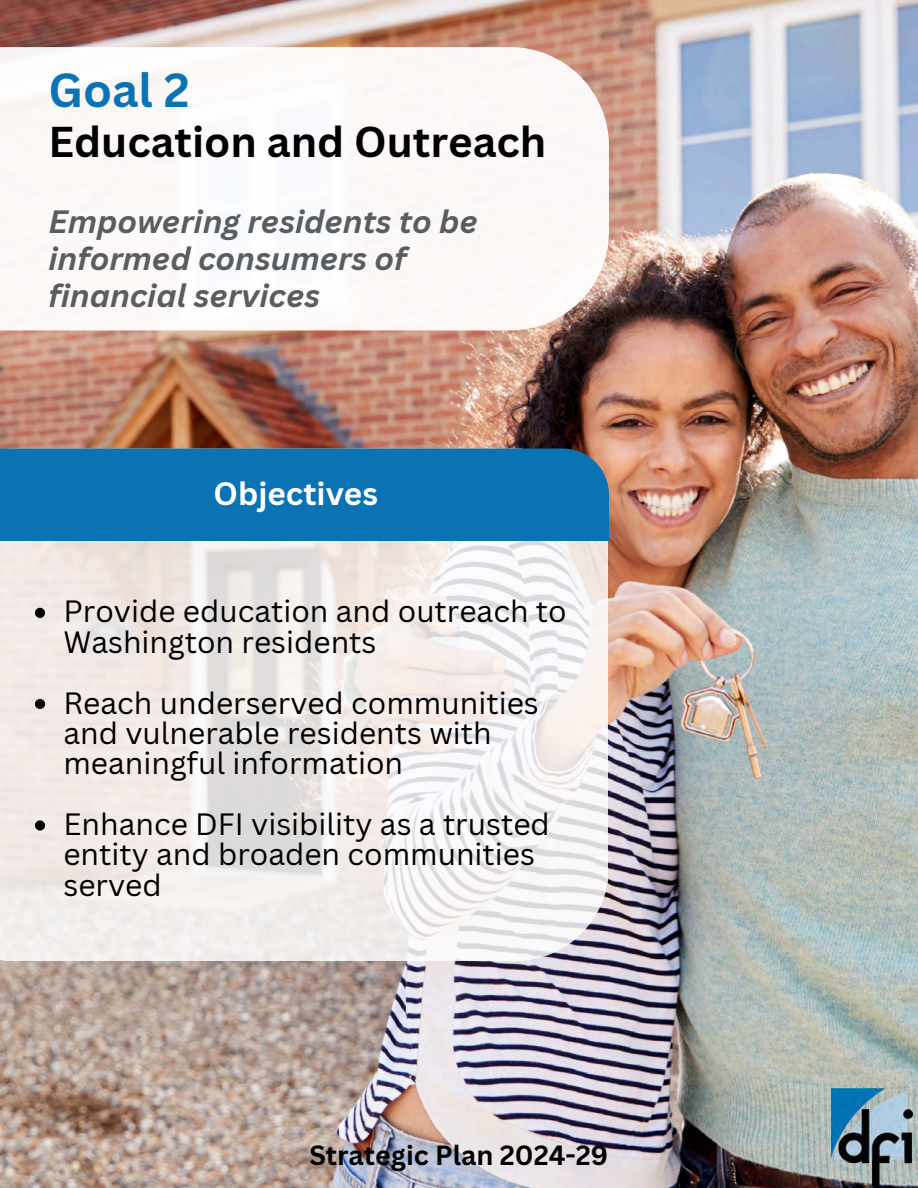
<style>
.page{position:relative;width:918px;height:1188px;background:#fff}
.page>*{position:absolute;margin:0;border:0;box-sizing:border-box;transform-origin:0 0}
.t1{font:700 46.5px "Canva Sans";color:#0a73b3}
.t2{font:700 42px "Canva Sans";color:#000}
.t3{font:italic 700 31.5px/37.2px "Canva Sans";color:#5a5d5f}
.t4{font:700 31.5px "Canva Sans";color:#fff}
.t5{font:30px/30.3px "Canva Sans";color:#000}
.t6{font:700 27px "Canva Sans";color:#000}
</style>
<div class="page">
<img style="left:0;top:0;width:918px;height:1188px">
<svg style="left:0;top:47px;width:609px;height:283px"></svg>
<svg style="left:0;top:541px;width:608px;height:420px;fill:#f3ebe8"></svg>
<img style="left:826px;top:1083px;width:92px;height:105px">
<div style="left:0;top:449px;width:609px;height:46px;background:#0a73b3"></div>
<div style="left:0;top:495px;width:609px;height:46px;background:#0a73b3"></div>
<svg style="left:35px;top:608px;width:10px;height:10px"></svg>
<svg style="left:35px;top:699px;width:10px;height:10px"></svg>
<svg style="left:35px;top:820px;width:10px;height:11px"></svg>
<h2 class="t1" style="left:48px;top:57px;width:143px">Goal 2</h2>
<h2 class="t2" style="left:48px;top:113px;width:499px">Education and Outreach</h2>
<h2 class="t3" style="left:48px;top:202px;width:431px">Empowering residents to be informed consumers of financial services</h2>
<h1 class="t4" style="left:165px;top:472px;width:166px">Objectives</h1>
<p class="t4" style="left:214px;top:472px;width:166px">Objectives</p>
<p class="t5" style="left:63px;top:596px;width:505px">Provide education and outreach to<br>Washington residents</p>
<p class="t5" style="left:63px;top:687px;width:477px">Reach underserved communities and vulnerable residents with meaningful information</p>
<p class="t5" style="left:63px;top:808px;width:488px">Enhance DFI visibility as a trusted entity and broaden communities served</p>
<p class="t6" style="left:309px;top:1137px;width:301px">Strategic Plan 2024-29</p>
</div>
